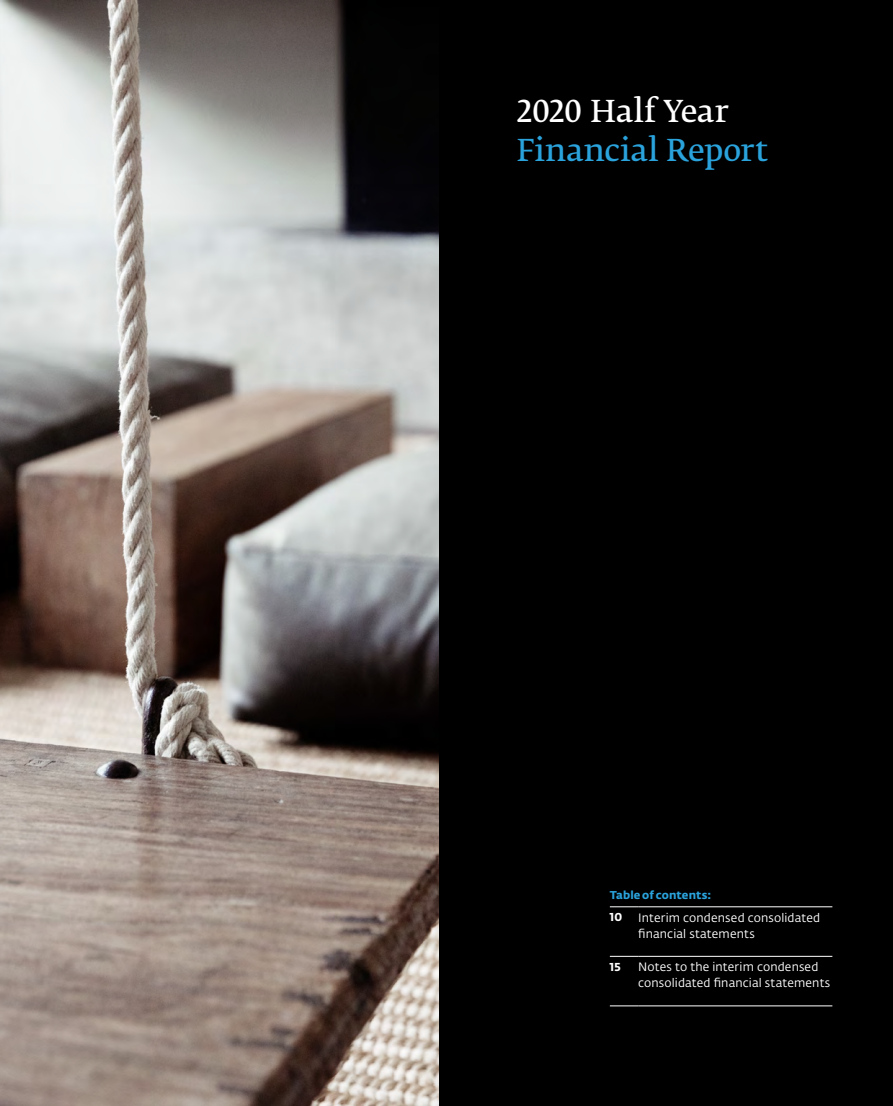
<style>
.page{position:relative;width:893px;height:1106px;background:#fff}
.page>*{position:absolute;margin:0;border:0;box-sizing:border-box;transform-origin:0 0}
._0__Headline__Chapte{font:30px "Fedra Serif B Pro Demi";letter-spacing:.005em;color:#2aa2db}
._0__Headline__Chapte-2{font:30px "Fedra Serif B Pro Demi";letter-spacing:-.005em;color:#fff}
.Topic{font:12px/15.8px "Fedra Sans Alt Pro Book LF";letter-spacing:.015em;color:#fff}
.Pagina__8_pt{font:11.4px "Fedra Sans Alt Pro Bold LF";color:#fff}
.Tables__Bodytext__le{font:11.25px "Fedra Sans Alt Pro Bold LF";letter-spacing:.005em;color:#2aa2db}
</style>
<div class="page">
<div style="left:426px;top:0;width:467px;height:1106px;background:#000"></div>
<img style="left:0;top:0;width:439px;height:1106px">
<svg style="left:610px;top:906px;width:28px;height:1px"></svg>
<hr style="left:638px;top:906px;width:194px;height:1px;background:#fff">
<svg style="left:610px;top:956px;width:28px;height:1px"></svg>
<hr style="left:638px;top:956px;width:194px;height:1px;background:#fff">
<svg style="left:610px;top:1005px;width:28px;height:1px"></svg>
<hr style="left:638px;top:1005px;width:194px;height:1px;background:#fff">
<p class="_0__Headline__Chapte-2" style="left:517px;top:94px;width:214px">2020 Half Year</p>
<p class="_0__Headline__Chapte" style="left:517px;top:133px;width:253px">Financial Report</p>
<p class="Tables__Bodytext__le" style="left:610px;top:886px;width:103px">Table of contents:</p>
<p class="Pagina__8_pt" style="left:610px;top:908px;width:14px">10</p>
<p class="Topic" style="left:638px;top:909px;width:184px">Interim condensed consolidated financial statements</p>
<p class="Pagina__8_pt" style="left:610px;top:957px;width:12px">15</p>
<p class="Topic" style="left:638px;top:959px;width:194px">Notes to the interim condensed consolidated financial statements</p>
</div>
